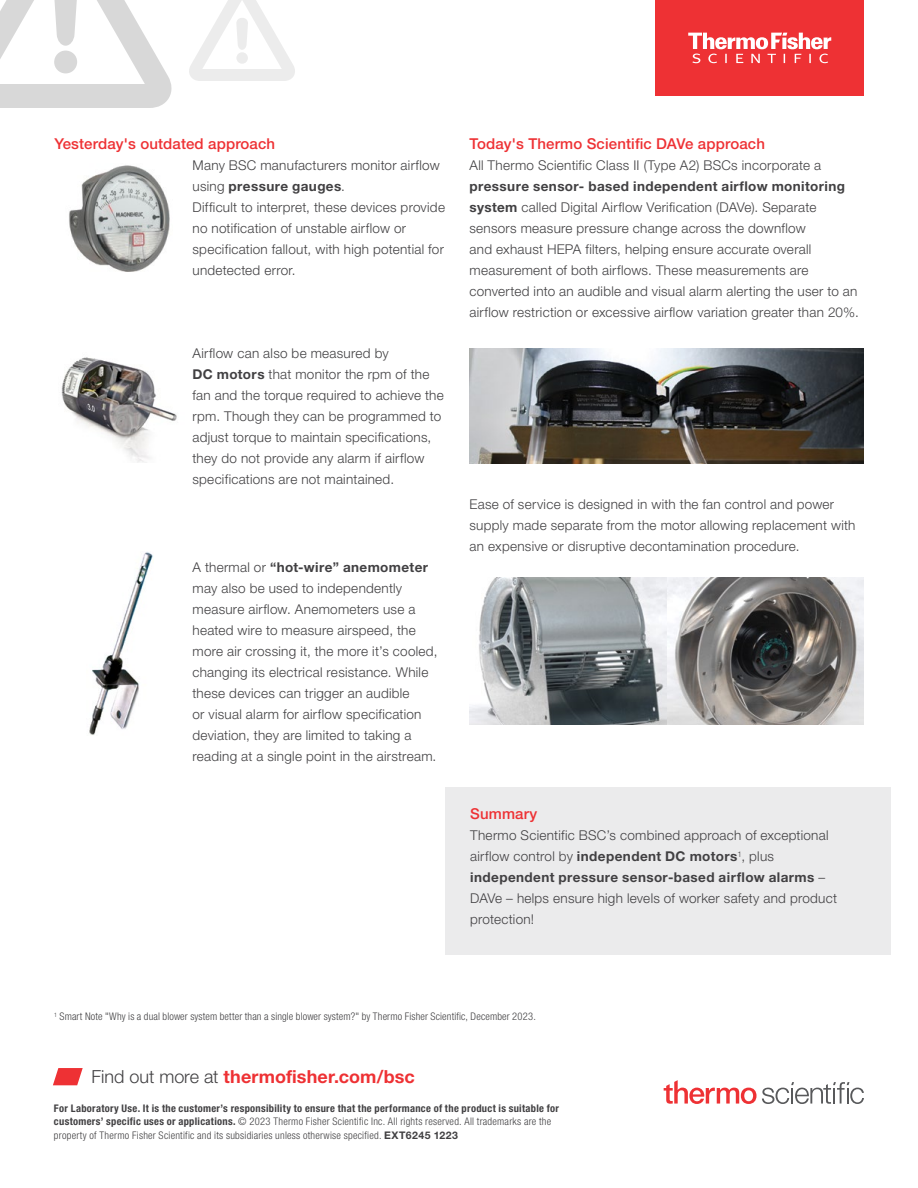
<style>
.page{position:relative;width:918px;height:1188px;background:#fff}
.page>*{position:absolute;margin:0;border:0;box-sizing:border-box;transform-origin:0 0}
.t1{font:700 18px "Helvetica Neue LTW1 G";letter-spacing:.005em;color:#ee3134}
.t2{font:500 15px "Helvetica Neue LTW1 G";letter-spacing:.01em;color:#ee3134}
.t3{font:300 13.5px/21px "Helvetica Neue LTW1 G";letter-spacing:.02em;color:#414042}
.t4{font:300 condensed 10.5px/13.5px "Helvetica Neue LTW1 G";letter-spacing:.02em;color:#414042}
.s1{font-weight:700}
.s2{font-weight:300;color:#414042}
.s3{font-weight:700;font-stretch:normal}
</style>
<div class="page">
<div style="left:446px;top:788px;width:445px;height:168px;background:#ebebec"></div>
<svg style="left:53px;top:1068px;width:30px;height:17px"></svg>
<img style="left:69px;top:165px;width:101px;height:107px">
<img style="left:470px;top:578px;width:394px;height:146px">
<img style="left:89px;top:552px;width:65px;height:183px">
<img style="left:61px;top:357px;width:116px;height:105px">
<img style="left:470px;top:348px;width:394px;height:116px">
<svg style="left:0;top:0;width:172px;height:108px"></svg>
<svg style="left:189px;top:0;width:106px;height:81px"></svg>
<div style="left:656px;top:0;width:208px;height:96px;background:#ee3134"></div>
<svg style="left:688px;top:33px;width:143px;height:30px"></svg>
<svg style="left:664px;top:1080px;width:200px;height:24px"></svg>
<p class="t2" style="left:54px;top:134px;width:222px">Yesterday's outdated approach</p>
<p class="t3" style="left:192px;top:154px;width:254px">Many BSC manufacturers monitor airflow using <span class="s1">pressure gauges</span>.<br>Difficult to interpret, these devices provide no notification of unstable airflow or specification fallout, with high potential for undetected error.</p>
<p class="t3" style="left:192px;top:342px;width:253px">Airflow can also be measured by<br><span class="s1">DC motors</span> that monitor the rpm of the fan and the torque required to achieve the rpm. Though they can be programmed to adjust torque to maintain specifications, they do not provide any alarm if airflow specifications are not maintained.</p>
<p class="t3" style="left:192px;top:557px;width:247px">A thermal or <span class="s1">“hot-wire” anemometer </span>may also be used to independently measure airflow. Anemometers use a heated wire to measure airspeed, the more air crossing it, the more it’s cooled, changing its electrical resistance. While these devices can trigger an audible<br>or visual alarm for airflow specification deviation, they are limited to taking a reading at a single point in the airstream.</p>
<p class="t2" style="left:470px;top:134px;width:297px">Today's Thermo Scientific DAVe approach</p>
<p class="t3" style="left:470px;top:154px;width:353px">All Thermo Scientific Class II (Type A2) BSCs incorporate a</p>
<p class="t3" style="left:470px;top:175px;width:391px"><span class="s1">pressure sensor- based independent airflow monitoring system</span> called Digital Airflow Verification (DAVe). Separate sensors measure pressure change across the downflow<br>and exhaust HEPA filters, helping ensure accurate overall measurement of both airflows. These measurements are converted into an audible and visual alarm alerting the user to an airflow restriction or excessive airflow variation greater than 20%.</p>
<p class="t3" style="left:470px;top:494px;width:387px">Ease of service is designed in with the fan control and power supply made separate from the motor allowing replacement with an expensive or disruptive decontamination procedure.</p>
<p class="t2" style="left:470px;top:805px;width:68px">Summary</p>
<p class="t3" style="left:470px;top:825px;width:368px">Thermo Scientific BSC’s combined approach of exceptional airflow control by <span class="s1">independent DC motors</span><sup>1</sup>, plus <span class="s1">independent pressure sensor-based airflow alarms</span> – DAVe – helps ensure high levels of worker safety and product protection!</p>
<p class="t4" style="left:54px;top:1010px;width:483px"><sup>1</sup> Smart Note "Why is a dual blower system better than a single blower system?" by Thermo Fisher Scientific, December 2023.</p>
<h1 class="t1" style="left:92px;top:1065px;width:325px"><span class="s2">Find out more at</span> thermofisher.com/bsc</h1>
<p class="t4" style="left:54px;top:1101px;width:507px"><span class="s1">For Laboratory Use. It is the customer’s responsibility to ensure that the performance of the product is suitable for customers’ specific uses or applications.</span> © 2023 Thermo Fisher Scientific Inc. All rights reserved. All trademarks are the property of Thermo Fisher Scientific and its subsidiaries unless otherwise specified. <span class="s3">EXT6245 1223</span></p>
</div>
